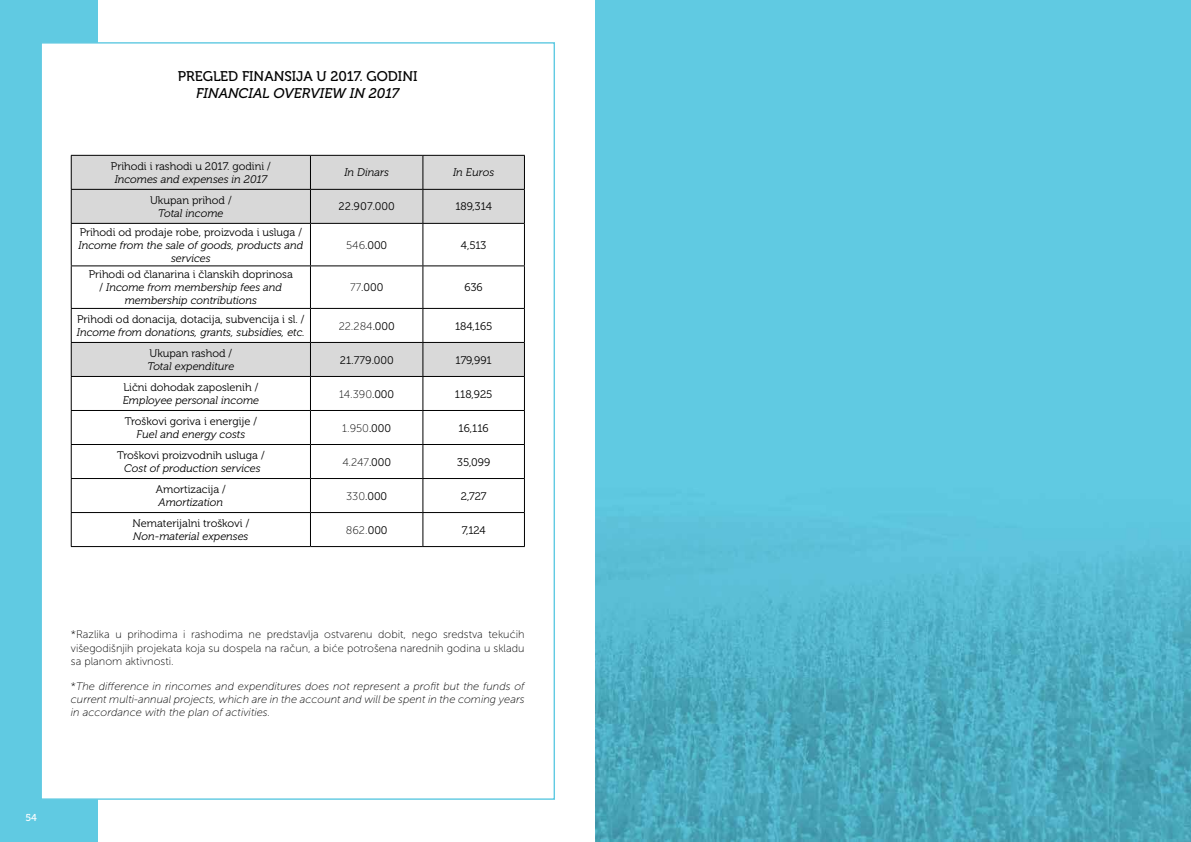
<style>
.page{position:relative;width:1191px;height:842px;background:#fff}
.page>*{position:absolute;margin:0;border:0;box-sizing:border-box;transform-origin:0 0}
.t1{font:14px "Museo 500";color:#000}
.t2{font:italic 14px "Museo 500";color:#000}
.t3{font:italic 11px/13.2px "Museo 300";color:#000;text-align:center}
.t4{font:11px "Museo 300";color:#000}
.t5{font:11px/13.2px "Museo Sans 100";color:#000;text-align:justify}
.t6{font:italic 11px/13.2px "Museo Sans 100";color:#000;text-align:justify}
.t7{font:11px "Museo Sans 300";color:#000}
.t8{font:10px "Museo 500";color:#fff}
.s1{font-family:"Museo 300"}
.s2{font-family:"Museo Sans 100"}
.s3{font-style:normal}
</style>
<div class="page">
<div style="left:0;top:0;width:98px;height:842px;background:#60cae2"></div>
<div style="left:40px;top:42px;width:515px;height:758px;background:#fff;border:1px solid #60cae2"></div>
<img style="left:595px;top:0;width:596px;height:842px">
<svg style="left:72px;top:377px;width:452px;height:169px"></svg>
<svg style="left:72px;top:156px;width:452px;height:220px"></svg>
<hr style="left:71px;top:155px;width:239px;height:1px;background:#000">
<hr style="left:71px;top:156px;width:1px;height:33px;background:#000">
<hr style="left:310px;top:155px;width:113px;height:1px;background:#000">
<hr style="left:310px;top:156px;width:1px;height:33px;background:#000">
<hr style="left:71px;top:189px;width:239px;height:1px;background:#000">
<hr style="left:71px;top:190px;width:1px;height:33px;background:#000">
<hr style="left:310px;top:189px;width:113px;height:1px;background:#000">
<hr style="left:310px;top:190px;width:1px;height:33px;background:#000">
<hr style="left:71px;top:223px;width:239px;height:1px;background:#000">
<hr style="left:71px;top:224px;width:1px;height:42px;background:#000">
<hr style="left:310px;top:223px;width:113px;height:1px;background:#000">
<hr style="left:310px;top:224px;width:1px;height:42px;background:#000">
<hr style="left:422px;top:224px;width:1px;height:42px;background:#000">
<hr style="left:524px;top:224px;width:1px;height:42px;background:#000">
<hr style="left:71px;top:266px;width:239px;height:1px;background:#000">
<hr style="left:71px;top:266px;width:1px;height:42px;background:#000">
<hr style="left:310px;top:266px;width:113px;height:1px;background:#000">
<hr style="left:310px;top:266px;width:1px;height:42px;background:#000">
<hr style="left:423px;top:266px;width:102px;height:1px;background:#000">
<hr style="left:422px;top:266px;width:1px;height:42px;background:#000">
<hr style="left:524px;top:266px;width:1px;height:42px;background:#000">
<hr style="left:71px;top:308px;width:239px;height:1px;background:#000">
<hr style="left:71px;top:309px;width:1px;height:33px;background:#000">
<hr style="left:310px;top:308px;width:113px;height:1px;background:#000">
<hr style="left:310px;top:309px;width:1px;height:33px;background:#000">
<hr style="left:423px;top:308px;width:102px;height:1px;background:#000">
<hr style="left:422px;top:309px;width:1px;height:33px;background:#000">
<hr style="left:524px;top:309px;width:1px;height:33px;background:#000">
<hr style="left:71px;top:342px;width:239px;height:1px;background:#000">
<hr style="left:71px;top:343px;width:1px;height:33px;background:#000">
<hr style="left:310px;top:342px;width:113px;height:1px;background:#000">
<hr style="left:310px;top:343px;width:1px;height:33px;background:#000">
<hr style="left:71px;top:376px;width:239px;height:1px;background:#000">
<hr style="left:71px;top:377px;width:1px;height:33px;background:#000">
<hr style="left:310px;top:376px;width:113px;height:1px;background:#000">
<hr style="left:310px;top:377px;width:1px;height:33px;background:#000">
<hr style="left:422px;top:377px;width:1px;height:33px;background:#000">
<hr style="left:524px;top:377px;width:1px;height:33px;background:#000">
<hr style="left:71px;top:410px;width:239px;height:1px;background:#000">
<hr style="left:71px;top:411px;width:1px;height:33px;background:#000">
<hr style="left:310px;top:410px;width:113px;height:1px;background:#000">
<hr style="left:310px;top:411px;width:1px;height:33px;background:#000">
<hr style="left:423px;top:410px;width:102px;height:1px;background:#000">
<hr style="left:422px;top:411px;width:1px;height:33px;background:#000">
<hr style="left:524px;top:411px;width:1px;height:33px;background:#000">
<hr style="left:71px;top:444px;width:239px;height:1px;background:#000">
<hr style="left:71px;top:445px;width:1px;height:33px;background:#000">
<hr style="left:310px;top:444px;width:113px;height:1px;background:#000">
<hr style="left:310px;top:445px;width:1px;height:33px;background:#000">
<hr style="left:423px;top:444px;width:102px;height:1px;background:#000">
<hr style="left:422px;top:445px;width:1px;height:33px;background:#000">
<hr style="left:524px;top:445px;width:1px;height:33px;background:#000">
<hr style="left:71px;top:478px;width:239px;height:1px;background:#000">
<hr style="left:71px;top:479px;width:1px;height:33px;background:#000">
<hr style="left:310px;top:478px;width:113px;height:1px;background:#000">
<hr style="left:310px;top:479px;width:1px;height:33px;background:#000">
<hr style="left:423px;top:478px;width:102px;height:1px;background:#000">
<hr style="left:422px;top:479px;width:1px;height:33px;background:#000">
<hr style="left:524px;top:479px;width:1px;height:33px;background:#000">
<hr style="left:71px;top:512px;width:239px;height:1px;background:#000">
<hr style="left:71px;top:513px;width:1px;height:33px;background:#000">
<hr style="left:310px;top:512px;width:113px;height:1px;background:#000">
<hr style="left:310px;top:513px;width:1px;height:33px;background:#000">
<hr style="left:423px;top:512px;width:102px;height:1px;background:#000">
<hr style="left:422px;top:513px;width:1px;height:33px;background:#000">
<hr style="left:524px;top:513px;width:1px;height:33px;background:#000">
<hr style="left:71px;top:546px;width:239px;height:1px;background:#000">
<hr style="left:310px;top:546px;width:113px;height:1px;background:#000">
<hr style="left:423px;top:546px;width:102px;height:1px;background:#000">
<hr style="left:423px;top:342px;width:102px;height:1px;background:#000">
<hr style="left:422px;top:343px;width:1px;height:33px;background:#000">
<hr style="left:524px;top:343px;width:1px;height:33px;background:#000">
<hr style="left:423px;top:376px;width:102px;height:1px;background:#000">
<hr style="left:422px;top:190px;width:1px;height:33px;background:#000">
<hr style="left:524px;top:190px;width:1px;height:33px;background:#000">
<hr style="left:423px;top:223px;width:102px;height:1px;background:#000">
<hr style="left:423px;top:155px;width:102px;height:1px;background:#000">
<hr style="left:422px;top:156px;width:1px;height:33px;background:#000">
<hr style="left:524px;top:156px;width:1px;height:33px;background:#000">
<hr style="left:423px;top:189px;width:102px;height:1px;background:#000">
<p class="t1" style="left:178px;top:69px;width:241px">PREGLED FINANSIJA U 2017. GODINI</p>
<p class="t2" style="left:196px;top:86px;width:204px">FINANCIAL OVERVIEW IN 2017</p>
<p class="t4" style="left:111px;top:160px;width:161px">Prihodi i rashodi u 2017. godini /</p>
<p class="t3" style="left:115px;top:173px;width:154px">Incomes and expenses in 2017</p>
<p class="t4" style="left:150px;top:194px;width:83px">Ukupan prihod /</p>
<p class="t3" style="left:158px;top:207px;width:67px">Total income</p>
<p class="t3" style="left:344px;top:166px;width:46px">In Dinars</p>
<p class="t3" style="left:453px;top:166px;width:43px">In Euros</p>
<p class="t7" style="left:338px;top:201px;width:58px">22.907<span class="s1">.000</span></p>
<p class="t4" style="left:455px;top:201px;width:38px">189,314</p>
<p class="t4" style="left:80px;top:226px;width:224px">Prihodi od prodaje robe, proizvoda i usluga /</p>
<p class="t3" style="left:79px;top:238px;width:226px">Income from the sale of goods, products and services</p>
<p class="t4" style="left:346px;top:239px;width:43px"><span class="s2">546</span>.000</p>
<p class="t4" style="left:461px;top:239px;width:27px">4,513</p>
<p class="t3" style="left:89px;top:268px;width:205px"><span class="s3">Prihodi od članarina i članskih doprinosa /</span> Income from membership fees and membership contributions</p>
<p class="t4" style="left:350px;top:282px;width:35px"><span class="s2">77</span>.000</p>
<p class="t4" style="left:464px;top:282px;width:20px">636</p>
<p class="t4" style="left:77px;top:313px;width:229px">Prihodi od donacija, dotacija, subvencija i sl. /</p>
<p class="t3" style="left:77px;top:326px;width:229px">Income from donations, grants, subsidies, etc.</p>
<p class="t4" style="left:150px;top:347px;width:84px">Ukupan rashod /</p>
<p class="t3" style="left:148px;top:360px;width:88px">Total expenditure</p>
<p class="t4" style="left:123px;top:381px;width:136px">Lični dohodak zaposlenih /</p>
<p class="t3" style="left:123px;top:394px;width:138px">Employee personal income</p>
<p class="t4" style="left:125px;top:415px;width:134px">Troškovi goriva i energije /</p>
<p class="t3" style="left:137px;top:428px;width:110px">Fuel and energy costs</p>
<p class="t4" style="left:117px;top:449px;width:149px">Troškovi proizvodnih usluga /</p>
<p class="t3" style="left:124px;top:462px;width:138px">Cost of production services</p>
<p class="t4" style="left:156px;top:483px;width:71px">Amortizacija /</p>
<p class="t3" style="left:158px;top:496px;width:66px">Amortization</p>
<p class="t4" style="left:133px;top:517px;width:118px">Nematerijalni troškovi /</p>
<p class="t3" style="left:133px;top:530px;width:117px">Non-material expenses</p>
<p class="t5" style="left:339px;top:319px;width:58px">22.284<span class="s1">.000</span></p>
<p class="t4" style="left:455px;top:320px;width:39px">184,165</p>
<p class="t7" style="left:340px;top:354px;width:55px">21.779<span class="s1">.000</span></p>
<p class="t4" style="left:455px;top:354px;width:38px">179,991</p>
<p class="t5" style="left:339px;top:387px;width:56px">14.390<span class="s1">.000</span></p>
<p class="t4" style="left:455px;top:388px;width:39px">118,925</p>
<p class="t5" style="left:342px;top:421px;width:50px">1.950<span class="s1">.000</span></p>
<p class="t4" style="left:458px;top:422px;width:32px">16,116</p>
<p class="t5" style="left:342px;top:455px;width:50px">4.247<span class="s1">.000</span></p>
<p class="t4" style="left:457px;top:456px;width:35px">35,099</p>
<p class="t4" style="left:346px;top:490px;width:43px"><span class="s2">330</span>.000</p>
<p class="t4" style="left:461px;top:490px;width:27px">2,727</p>
<p class="t5" style="left:346px;top:523px;width:43px">862.<span class="s1">000</span></p>
<p class="t4" style="left:462px;top:524px;width:26px">7,124</p>
<p class="t5" style="left:71px;top:628px;width:455px">*Razlika u prihodima i rashodima ne predstavlja ostvarenu dobit, nego sredstva tekućih višegodišnjih projekata koja su dospela na račun, a biće potrošena narednih godina u skladu sa planom aktivnosti.</p>
<p class="t6" style="left:71px;top:680px;width:455px"><span class="s3">*</span>The difference in rincomes and expenditures does not represent a profit but the funds of current multi-annual projects, which are in the account and will be spent in the coming years in accordance with the plan of activities.</p>
<p class="t8" style="left:25px;top:812px;width:13px">54</p>
</div>
